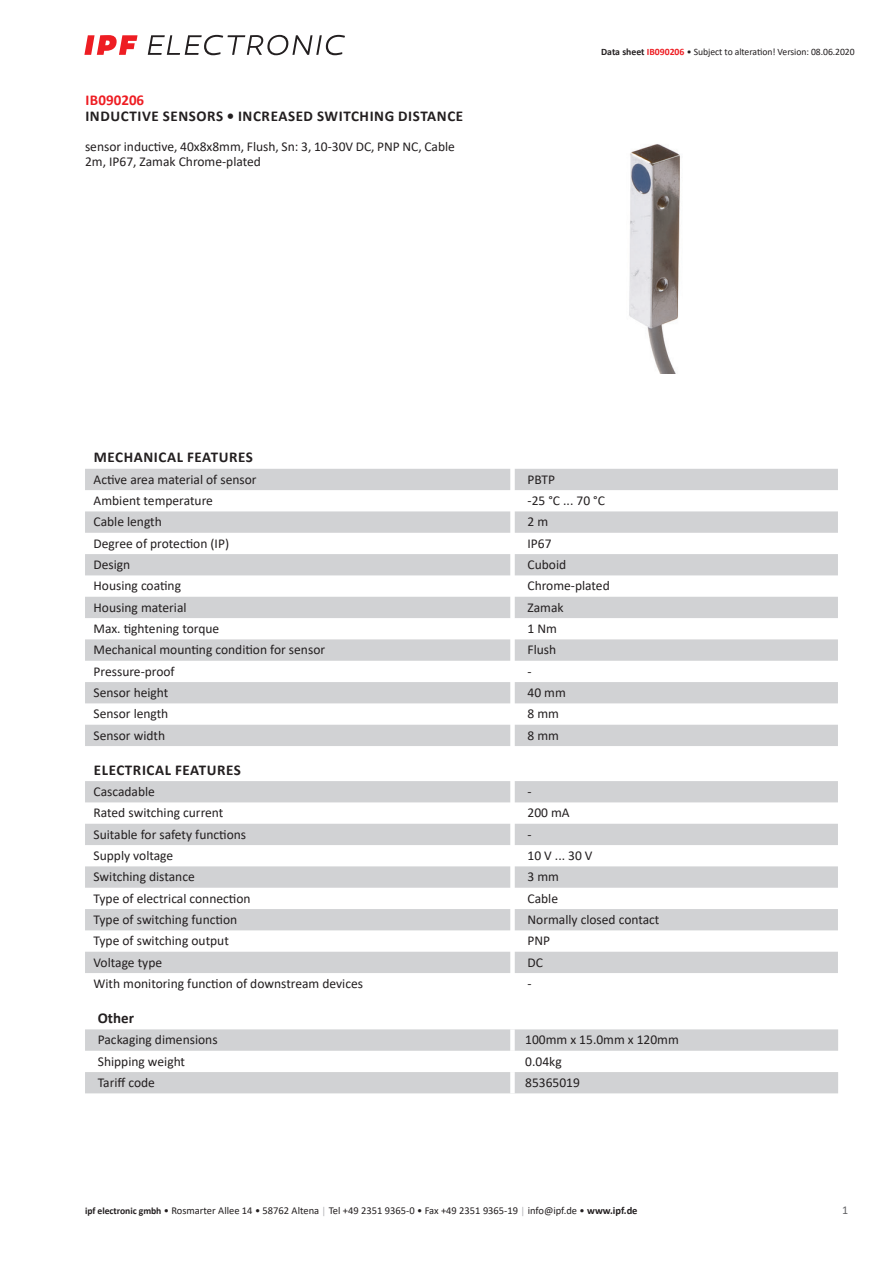
<style>
.page{position:relative;width:893px;height:1263px;background:#fff}
.page>*{position:absolute;margin:0;border:0;box-sizing:border-box;transform-origin:0 0}
.t1{font:700 15px "Calibri";letter-spacing:.04em;color:#231f20}
.t2{font:700 15px "Calibri";color:#ee1d23}
.t3{font:13.5px/15px "Calibri";color:#231f20}
.t4{font:12px "Calibri";color:#636366}
.t5{font:10.5px "Calibri";color:#231f20}
.t6{font:9.75px "Calibri";letter-spacing:-.005em;color:#231f20}
.s1{font-weight:700}
.s2{font-weight:700;color:#ee1d23}
.s3{font-weight:700;font-size:9.75px}
.s4{font-size:9.75px;color:#a8a9ad}
</style>
<div class="page">
<svg style="left:148px;top:35px;width:197px;height:20px"></svg>
<svg style="left:84px;top:35px;width:54px;height:20px"></svg>
<svg style="left:85px;top:469px;width:753px;height:277px;fill:#d1d2d4"></svg>
<svg style="left:85px;top:781px;width:753px;height:192px;fill:#d1d2d4"></svg>
<svg style="left:85px;top:1029px;width:753px;height:64px;fill:#d1d2d4"></svg>
<div style="left:510px;top:1029px;width:5px;height:22px;background:#fff"></div>
<div style="left:510px;top:1051px;width:5px;height:21px;background:#fff"></div>
<div style="left:510px;top:1072px;width:5px;height:21px;background:#fff"></div>
<img style="left:629px;top:144px;width:51px;height:229px">
<p class="t2" style="left:85px;top:89px;width:60px">IB090206</p>
<p class="t1" style="left:85px;top:106px;width:379px">INDUCTIVE SENSORS • INCREASED SWITCHING DISTANCE</p>
<p class="t3" style="left:85px;top:139px;width:371px">sensor inductive, 40x8x8mm, Flush, Sn: 3, 10-30V DC, PNP NC, Cable<br>2m, IP67, Zamak Chrome-plated</p>
<p class="t6" style="left:601px;top:45px;width:255px"><span class="s1">Data sheet</span> <span class="s2">IB090206</span> • Subject to alteration! Version: 08.06.2020</p>
<p class="t1" style="left:94px;top:447px;width:161px">MECHANICAL FEATURES</p>
<p class="t3" style="left:94px;top:471px;width:165px">Active area material of sensor</p>
<p class="t3" style="left:527px;top:471px;width:29px">PBTP</p>
<p class="t3" style="left:94px;top:493px;width:121px">Ambient temperature</p>
<p class="t3" style="left:527px;top:493px;width:79px">-25 °C ... 70 °C</p>
<p class="t3" style="left:94px;top:514px;width:70px">Cable length</p>
<p class="t3" style="left:527px;top:514px;width:22px">2m</p>
<p class="t3" style="left:94px;top:535px;width:137px">Degree of protection (IP)</p>
<p class="t3" style="left:527px;top:535px;width:26px">IP67</p>
<p class="t3" style="left:94px;top:557px;width:38px">Design</p>
<p class="t3" style="left:527px;top:557px;width:40px">Cuboid</p>
<p class="t3" style="left:94px;top:578px;width:89px">Housing coating</p>
<p class="t3" style="left:527px;top:578px;width:84px">Chrome-plated</p>
<p class="t3" style="left:94px;top:599px;width:95px">Housing material</p>
<p class="t3" style="left:527px;top:599px;width:38px">Zamak</p>
<p class="t3" style="left:94px;top:621px;width:127px">Max. tightening torque</p>
<p class="t3" style="left:527px;top:621px;width:31px">1 Nm</p>
<p class="t3" style="left:94px;top:642px;width:233px">Mechanical mounting condition for sensor</p>
<p class="t3" style="left:527px;top:642px;width:30px">Flush</p>
<p class="t3" style="left:94px;top:663px;width:83px">Pressure-proof</p>
<p class="t3" style="left:527px;top:663px;width:6px">-</p>
<p class="t3" style="left:94px;top:685px;width:76px">Sensor height</p>
<p class="t3" style="left:527px;top:685px;width:40px">40 mm</p>
<p class="t3" style="left:94px;top:706px;width:76px">Sensor length</p>
<p class="t3" style="left:527px;top:706px;width:33px">8 mm</p>
<p class="t3" style="left:94px;top:727px;width:73px">Sensor width</p>
<p class="t3" style="left:527px;top:727px;width:33px">8 mm</p>
<p class="t1" style="left:94px;top:759px;width:149px">ELECTRICAL FEATURES</p>
<p class="t3" style="left:94px;top:784px;width:63px">Cascadable</p>
<p class="t3" style="left:527px;top:784px;width:6px">-</p>
<p class="t3" style="left:94px;top:805px;width:131px">Rated switching current</p>
<p class="t3" style="left:527px;top:805px;width:44px">200 mA</p>
<p class="t3" style="left:94px;top:826px;width:154px">Suitable for safety functions</p>
<p class="t3" style="left:527px;top:826px;width:6px">-</p>
<p class="t3" style="left:94px;top:848px;width:81px">Supply voltage</p>
<p class="t3" style="left:527px;top:848px;width:67px">10 V ... 30 V</p>
<p class="t3" style="left:94px;top:869px;width:103px">Switching distance</p>
<p class="t3" style="left:527px;top:869px;width:33px">3 mm</p>
<p class="t3" style="left:94px;top:890px;width:159px">Type of electrical connection</p>
<p class="t3" style="left:527px;top:890px;width:32px">Cable</p>
<p class="t3" style="left:94px;top:912px;width:145px">Type of switching function</p>
<p class="t3" style="left:527px;top:912px;width:133px">Normally closed contact</p>
<p class="t3" style="left:94px;top:933px;width:137px">Type of switching output</p>
<p class="t3" style="left:527px;top:933px;width:24px">PNP</p>
<p class="t3" style="left:94px;top:954px;width:70px">Voltage type</p>
<p class="t3" style="left:527px;top:954px;width:17px">DC</p>
<p class="t3" style="left:94px;top:976px;width:271px">With monitoring function of downstream devices</p>
<p class="t3" style="left:527px;top:976px;width:6px">-</p>
<p class="t1" style="left:98px;top:1007px;width:38px">Other</p>
<p class="t3" style="left:98px;top:1032px;width:121px">Packaging dimensions</p>
<p class="t3" style="left:525px;top:1032px;width:155px">100mm x 15.0mm x 120mm</p>
<p class="t3" style="left:98px;top:1053px;width:89px">Shipping weight</p>
<p class="t3" style="left:525px;top:1053px;width:38px">0.04kg</p>
<p class="t3" style="left:98px;top:1075px;width:59px">Tariff code</p>
<p class="t3" style="left:525px;top:1075px;width:56px">85365019</p>
<p class="t5" style="left:85px;top:1203px;width:554px"><span class="s3">ipf electronic gmbh</span> • Rosmarter Allee 14 • 58762 Altena <span class="s4">│</span> Tel +49 2351 9365-0 • Fax +49 2351 9365-19 <span class="s4">│</span> info@ipf.de • <span class="s1">www.ipf.de</span></p>
<p class="t4" style="left:842px;top:1201px;width:8px">1</p>
</div>
